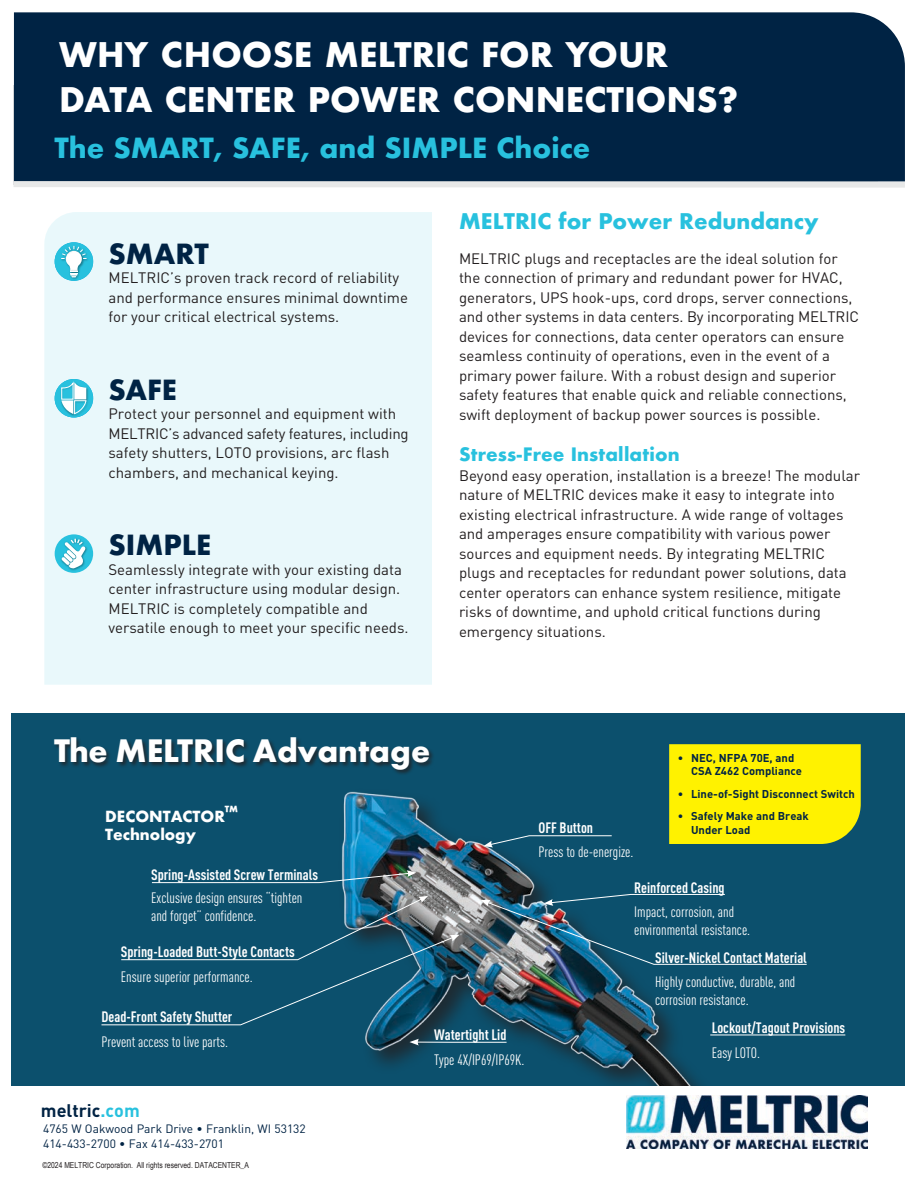
<style>
.page{position:relative;width:918px;height:1188px;background:#fff}
.page>*{position:absolute;margin:0;border:0;box-sizing:border-box;transform-origin:0 0}
.t1{font:700 33.9px "Futura PT";color:#fff}
.t2{font:700 33px/45px "Futura";color:#fff}
.t3{font:700 27px "Futura";color:#28c1de}
.t4{font:700 27px "Futura";color:#002344}
.t5{font:700 21px "Futura";color:#28c1de}
.t6{font:700 18px "Futura";letter-spacing:.01em;color:#28c1de}
.t7{font:700 18px "DIN";color:#002344}
.t8{font:15px/19.5px "DIN";color:#231f20}
.t9{font:14.85px/17.9px "DIN Cond";color:#fff}
.t10{font:700 14.85px "DIN Cond";color:#fff}
.t11{font:700 14.85px "Futura";color:#fff}
.t12{font:12px "DIN";color:#002344}
.t13{font:700 11.25px/13.5px "DIN";color:#002344}
.t14{font:8.25px "Arial Narrow";color:#231f20}
.s1{color:#28c1de}
</style>
<div class="page">
<div style="left:44px;top:212px;width:388px;height:473px;background:#e9f8fb"></div>
<div style="left:14px;top:12px;width:891px;height:166px;background:#002344"></div>
<svg style="left:13px;top:178px;width:892px;height:10px"></svg>
<div style="left:11px;top:713px;width:893px;height:372px;background:#0c506d"></div>
<div style="left:53px;top:737px;width:382px;height:39px;background:#231f20;opacity:.75"></div>
<img style="left:627px;top:1095px;width:240px;height:53px">
<div style="left:55px;top:242px;width:38px;height:39px;background:#28c1de;border-radius:50%"></div>
<svg style="left:60px;top:244px;width:30px;height:37px"></svg>
<div style="left:55px;top:379px;width:38px;height:39px;background:#28c1de;border-radius:50%"></div>
<img style="left:60px;top:381px;width:30px;height:36px">
<svg style="left:61px;top:382px;width:26px;height:32px"></svg>
<div style="left:55px;top:534px;width:38px;height:39px;background:#28c1de;border-radius:50%"></div>
<img style="left:60px;top:537px;width:29px;height:35px">
<svg style="left:61px;top:539px;width:25px;height:30px"></svg>
<img style="left:287px;top:791px;width:429px;height:294px">
<svg style="left:483px;top:835px;width:129px;height:12px"></svg>
<svg style="left:410px;top:1039px;width:97px;height:6px"></svg>
<svg style="left:151px;top:870px;width:265px;height:13px"></svg>
<svg style="left:101px;top:896px;width:359px;height:129px"></svg>
<hr style="left:710px;top:1035px;width:135px;height:1px;background:#fff">
<img style="left:481px;top:894px;width:326px;height:83px">
<div style="left:669px;top:744px;width:192px;height:100px;background:#fff200"></div>
<p class="t2" style="left:59px;top:32px;width:680px">WHY CHOOSE MELTRIC FOR YOUR<br>DATA CENTER POWER CONNECTIONS?</p>
<p class="t3" style="left:54px;top:129px;width:537px">The SMART, SAFE, and SIMPLE Choice</p>
<p class="t4" style="left:108px;top:234px;width:102px">SMART</p>
<p class="t8" style="left:108px;top:268px;width:301px">MELTRIC’s proven track record of reliability and performance ensures minimal downtime for your critical electrical systems.</p>
<p class="t4" style="left:108px;top:370px;width:70px">SAFE</p>
<p class="t8" style="left:108px;top:404px;width:302px">Protect your personnel and equipment with MELTRIC’s advanced safety features, including safety shutters, LOTO provisions, arc flash chambers, and mechanical keying.</p>
<p class="t4" style="left:108px;top:525px;width:105px">SIMPLE</p>
<p class="t8" style="left:108px;top:559px;width:302px">Seamlessly integrate with your existing data center infrastructure using modular design.<br>MELTRIC is completely compatible and versatile enough to meet your specific needs.</p>
<p class="t5" style="left:459px;top:206px;width:361px">MELTRIC for Power Redundancy</p>
<p class="t8" style="left:459px;top:249px;width:401px">MELTRIC plugs and receptacles are the ideal solution for the connection of primary and redundant power for HVAC, generators, UPS hook-ups, cord drops, server connections, and other systems in data centers. By incorporating MELTRIC devices for connections, data center operators can ensure seamless continuity of operations, even in the event of a primary power failure. With a robust design and superior safety features that enable quick and reliable connections, swift deployment of backup power sources is possible.</p>
<p class="t6" style="left:459px;top:441px;width:222px">Stress-Free Installation</p>
<p class="t8" style="left:459px;top:465px;width:403px">Beyond easy operation, installation is a breeze! The modular nature of MELTRIC devices make it easy to integrate into existing electrical infrastructure. A wide range of voltages and amperages ensure compatibility with various power sources and equipment needs. By integrating MELTRIC plugs and receptacles for redundant power solutions, data center operators can enhance system resilience, mitigate risks of downtime, and uphold critical functions during emergency situations.</p>
<p class="t1" style="left:54px;top:729px;width:378px">The MELTRIC Advantage</p>
<p class="t11" style="left:105px;top:806px;width:134px">DECONTACTOR™</p>
<p class="t11" style="left:105px;top:823px;width:92px">Technology</p>
<p class="t10" style="left:151px;top:866px;width:168px">Spring-Assisted Screw Terminals</p>
<p class="t9" style="left:151px;top:889px;width:153px">Exclusive design ensures “tighten</p>
<p class="t9" style="left:151px;top:906px;width:107px">and forget” confidence.</p>
<p class="t10" style="left:121px;top:943px;width:175px">Spring-Loaded Butt-Style Contacts</p>
<p class="t9" style="left:121px;top:967px;width:134px">Ensure superior performance.</p>
<p class="t10" style="left:538px;top:819px;width:56px">OFF Button</p>
<p class="t9" style="left:538px;top:843px;width:96px">Press to de-energize.</p>
<p class="t13" style="left:691px;top:751px;width:113px;text-indent:-13px">• NEC, NFPA 70E, and<br>CSA Z462 Compliance</p>
<p class="t13" style="left:678px;top:787px;width:179px">• Line-of-Sight Disconnect Switch</p>
<p class="t13" style="left:691px;top:809px;width:119px;text-indent:-13px">• Safely Make and Break<br>Under Load</p>
<p class="t10" style="left:634px;top:879px;width:92px">Reinforced Casing</p>
<p class="t9" style="left:634px;top:903px;width:117px">Impact, corrosion, and environmental resistance.</p>
<p class="t10" style="left:655px;top:948px;width:153px">Silver-Nickel Contact Material</p>
<p class="t9" style="left:655px;top:973px;width:142px">Highly conductive, durable, and corrosion resistance.</p>
<p class="t10" style="left:101px;top:1008px;width:132px">Dead-Front Safety Shutter</p>
<p class="t9" style="left:101px;top:1032px;width:128px">Prevent access to live parts.</p>
<p class="t10" style="left:434px;top:1026px;width:74px">Watertight Lid</p>
<p class="t9" style="left:434px;top:1050px;width:92px">Type 4X/IP69/IP69K.</p>
<p class="t7" style="left:41px;top:1099px;width:100px">meltric<span class="s1">.com</span></p>
<p class="t12" style="left:43px;top:1121px;width:264px">4765 W Oakwood Park Drive • Franklin, WI 53132</p>
<p class="t12" style="left:43px;top:1136px;width:182px">414-433-2700 • Fax 414-433-2701</p>
<p class="t14" style="left:42px;top:1159px;width:208px">©2024 MELTRIC Corporation. All rights reserved. DATACENTER_A</p>
<p class="t10" style="left:712px;top:1019px;width:135px">Lockout/Tagout Provisions</p>
<p class="t9" style="left:712px;top:1043px;width:50px">Easy LOTO.</p>
</div>
